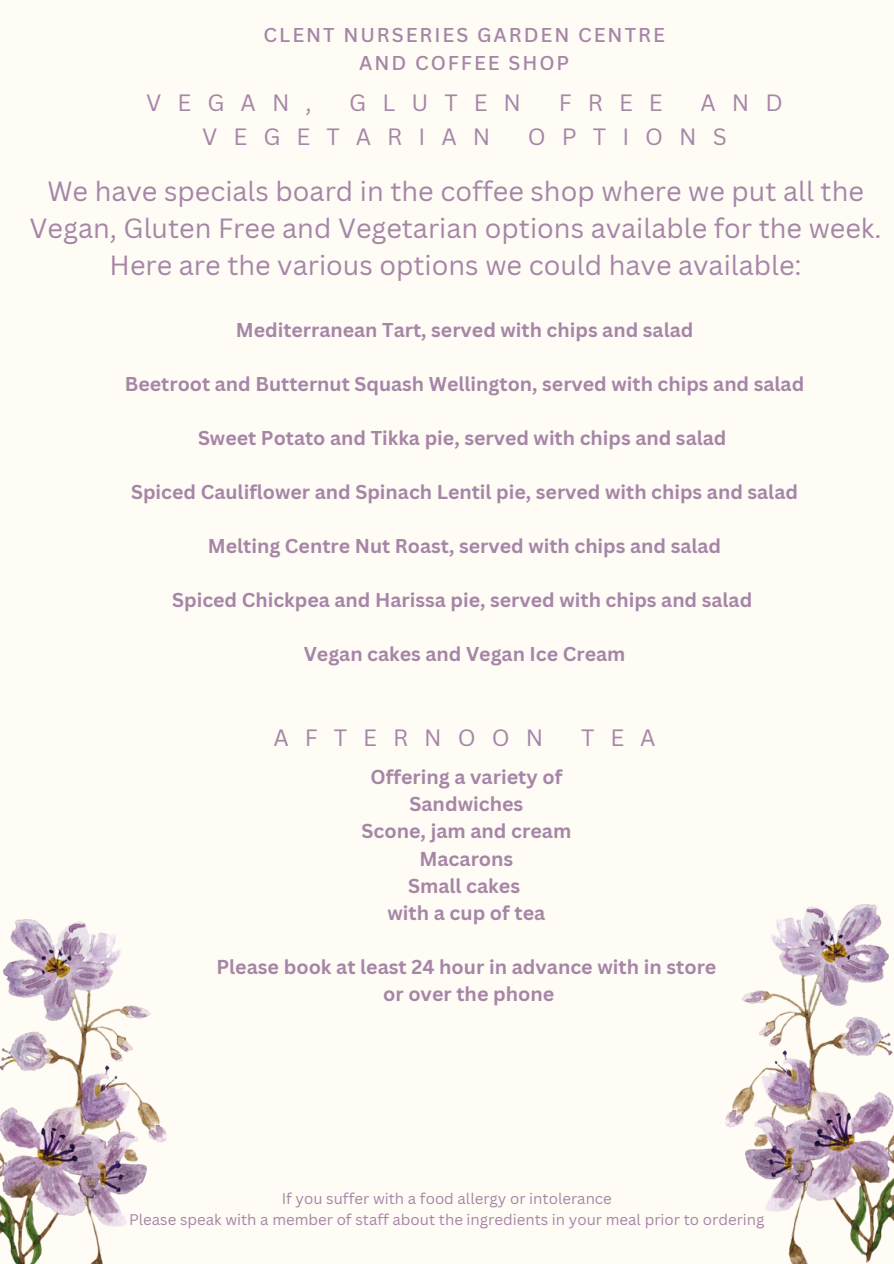
<style>
.page{position:relative;width:894px;height:1264px;background:#fff}
.page>*{position:absolute;margin:0;border:0;box-sizing:border-box;transform-origin:0 0}
.t1{font:27px/37.2px "Canva Sans";color:#a586a6;text-align:center}
.t2{font:22.95px "Canva Sans";letter-spacing:.695em;color:#a586a6}
.t3{font:700 19.65px/27.2px "Canva Sans";color:#a586a6;text-align:center}
.t4{font:700 19.5px "Canva Sans";color:#a586a6}
.t5{font:500 19.5px/28.2px "Canva Sans";letter-spacing:.1em;color:#a586a6;text-align:center}
.t6{font:15px "Canva Sans";color:#a586a6}
</style>
<div class="page">
<div style="left:0;top:0;width:893px;height:1263px;background:#fffbf5"></div>
<img style="left:725px;top:904px;width:168px;height:359px">
<img style="left:0;top:919px;width:166px;height:344px">
<h3 class="t5" style="left:263px;top:20px;width:402px">CLENT NURSERIES GARDEN CENTRE<br>AND COFFEE SHOP</h3>
<h2 class="t2" style="left:146px;top:86px;width:167px">VEGAN,</h2>
<h2 class="t2" style="left:349px;top:86px;width:173px">GLUTEN</h2>
<h2 class="t2" style="left:558px;top:86px;width:105px">FREE</h2>
<h2 class="t2" style="left:700px;top:86px;width:84px">AND</h2>
<h2 class="t2" style="left:202px;top:120px;width:289px">VEGETARIAN</h2>
<h2 class="t2" style="left:528px;top:120px;width:200px">OPTIONS</h2>
<h4 class="t1" style="left:30px;top:172px;width:853px">We have specials board in the coffee shop where we put all the<br>Vegan, Gluten Free and Vegetarian options available for the week.<br>Here are the various options we could have available:</h4>
<h4 class="t4" style="left:236px;top:316px;width:459px">Mediterranean Tart, served with chips and salad</h4>
<h4 class="t4" style="left:125px;top:370px;width:680px">Beetroot and Butternut Squash Wellington, served with chips and salad</h4>
<h4 class="t4" style="left:198px;top:424px;width:530px">Sweet Potato and Tikka pie, served with chips and salad</h4>
<h4 class="t4" style="left:131px;top:478px;width:668px">Spiced Cauliflower and Spinach Lentil pie, served with chips and salad</h4>
<h4 class="t4" style="left:208px;top:532px;width:514px">Melting Centre Nut Roast, served with chips and salad</h4>
<h4 class="t4" style="left:172px;top:586px;width:581px">Spiced Chickpea and Harissa pie, served with chips and salad</h4>
<h4 class="t4" style="left:303px;top:640px;width:323px">Vegan cakes and Vegan Ice Cream</h4>
<p class="t2" style="left:273px;top:721px;width:271px">AFTERNOON</p>
<p class="t2" style="left:581px;top:721px;width:76px">TEA</p>
<p class="t3" style="left:361px;top:762px;width:211px">Offering a variety of<br>Sandwiches<br>Scone, jam and cream<br>Macarons<br>Small cakes<br>with a cup of tea</p>
<p class="t3" style="left:216px;top:952px;width:501px">Please book at least 24 hour in advance with in store or over the phone</p>
<p class="t6" style="left:281px;top:1188px;width:331px">If you suffer with a food allergy or intolerance</p>
<p class="t6" style="left:129px;top:1208px;width:636px">Please speak with a member of staff about the ingredients in your meal prior to ordering</p>
</div>
